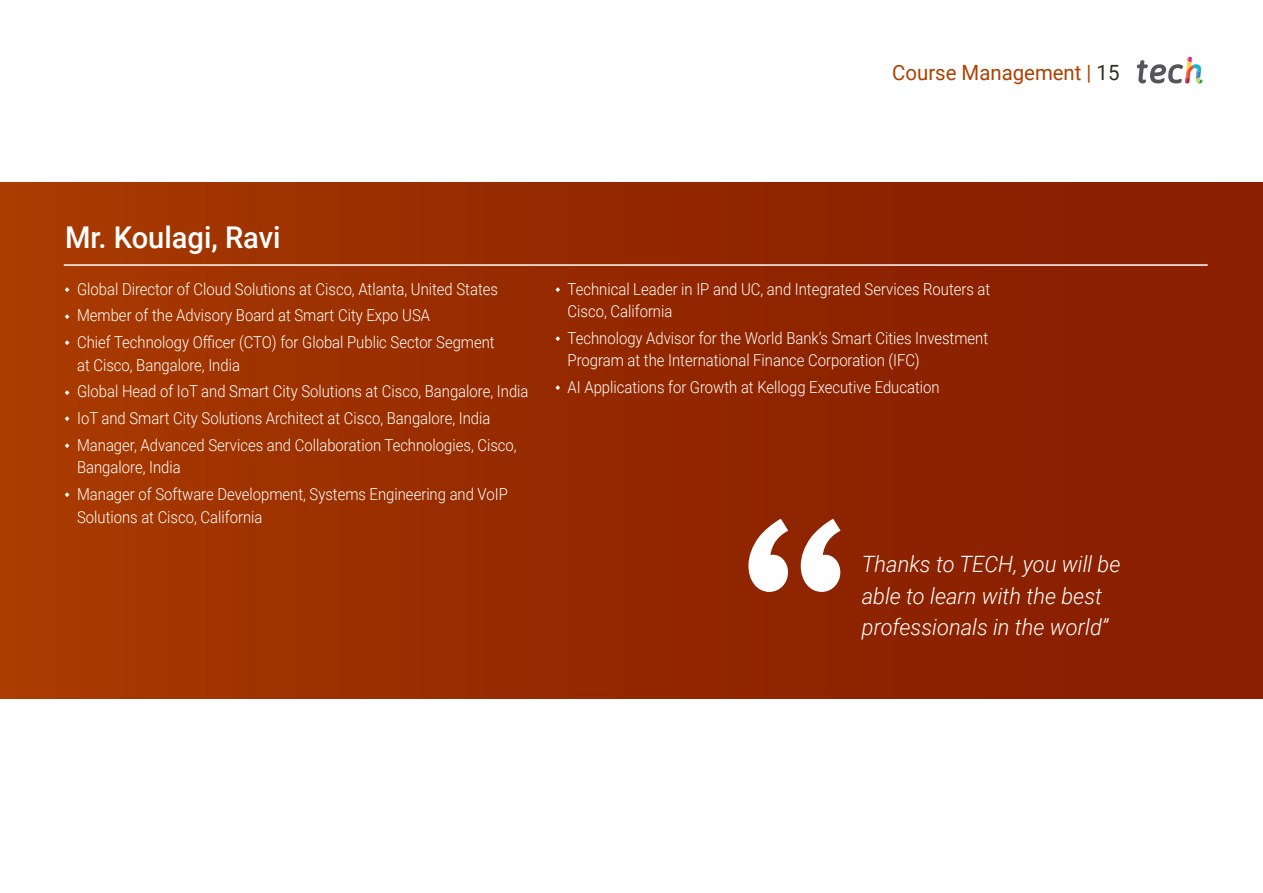
<style>
.page{position:relative;width:1263px;height:893px;background:#fff}
.page>*{position:absolute;margin:0;border:0;box-sizing:border-box;transform-origin:0 0}
.t1{font:500 30px "Roboto";color:#fff}
.t2{font:italic 300 22.5px/31.5px "Roboto";color:#fff}
.t3{font:21px "Roboto";color:#ae4000}
.t4{font:300 16.5px/26.7px "Roboto";color:#fff;scale:.9 1}
.s1{color:#312e20}
</style>
<div class="page">
<div style="left:0;top:182px;width:1263px;height:516px;background:linear-gradient(to right,#a63900,#851b00)"></div>
<hr style="left:64px;top:264px;width:1144px;height:2px;background:#fff">
<svg style="left:1137px;top:57px;width:65px;height:27px"></svg>
<svg style="left:748px;top:519px;width:92px;height:73px"></svg>
<svg style="left:65px;top:287px;width:5px;height:5px"></svg>
<svg style="left:65px;top:314px;width:5px;height:5px"></svg>
<svg style="left:65px;top:340px;width:5px;height:5px"></svg>
<svg style="left:65px;top:390px;width:5px;height:5px"></svg>
<svg style="left:65px;top:416px;width:5px;height:5px"></svg>
<svg style="left:65px;top:443px;width:5px;height:5px"></svg>
<svg style="left:65px;top:492px;width:5px;height:5px"></svg>
<svg style="left:556px;top:287px;width:4px;height:5px"></svg>
<svg style="left:556px;top:336px;width:4px;height:5px"></svg>
<svg style="left:556px;top:385px;width:4px;height:5px"></svg>
<p class="t3" style="left:892px;top:57px;width:229px">Course Management | <span class="s1">15</span></p>
<h1 class="t1" style="left:65px;top:216px;width:217px">Mr. Koulagi, Ravi</h1>
<p class="t4" style="left:77px;top:275px;width:469px">Global Director of Cloud Solutions at Cisco, Atlanta, United States<br>Member of the Advisory Board at Smart City Expo USA<br>Chief Technology Officer (CTO) for Global Public Sector Segment</p>
<p class="t4" style="left:77px;top:351px;width:503px">at Cisco, Bangalore, India<br>Global Head of IoT and Smart City Solutions at Cisco, Bangalore, India IoT and Smart City Solutions Architect at Cisco, Bangalore, India Manager, Advanced Services and Collaboration Technologies, Cisco,</p>
<p class="t4" style="left:77px;top:454px;width:480px">Bangalore, India<br>Manager of Software Development, Systems Engineering and VoIP</p>
<p class="t4" style="left:77px;top:503px;width:208px">Solutions at Cisco, California</p>
<p class="t4" style="left:568px;top:277px;width:471px;line-height:22.5px">Technical Leader in IP and UC, and Integrated Services Routers at<br>Cisco, California</p>
<p class="t4" style="left:568px;top:326px;width:469px;line-height:22.5px">Technology Advisor for the World Bank’s Smart Cities Investment<br>Program at the International Finance Corporation (IFC)</p>
<p class="t4" style="left:568px;top:373px;width:415px">AI Applications for Growth at Kellogg Executive Education</p>
<h2 class="t2" style="left:862px;top:548px;width:260px">Thanks to TECH, you will be able to learn with the best professionals in the world”</h2>
</div>
